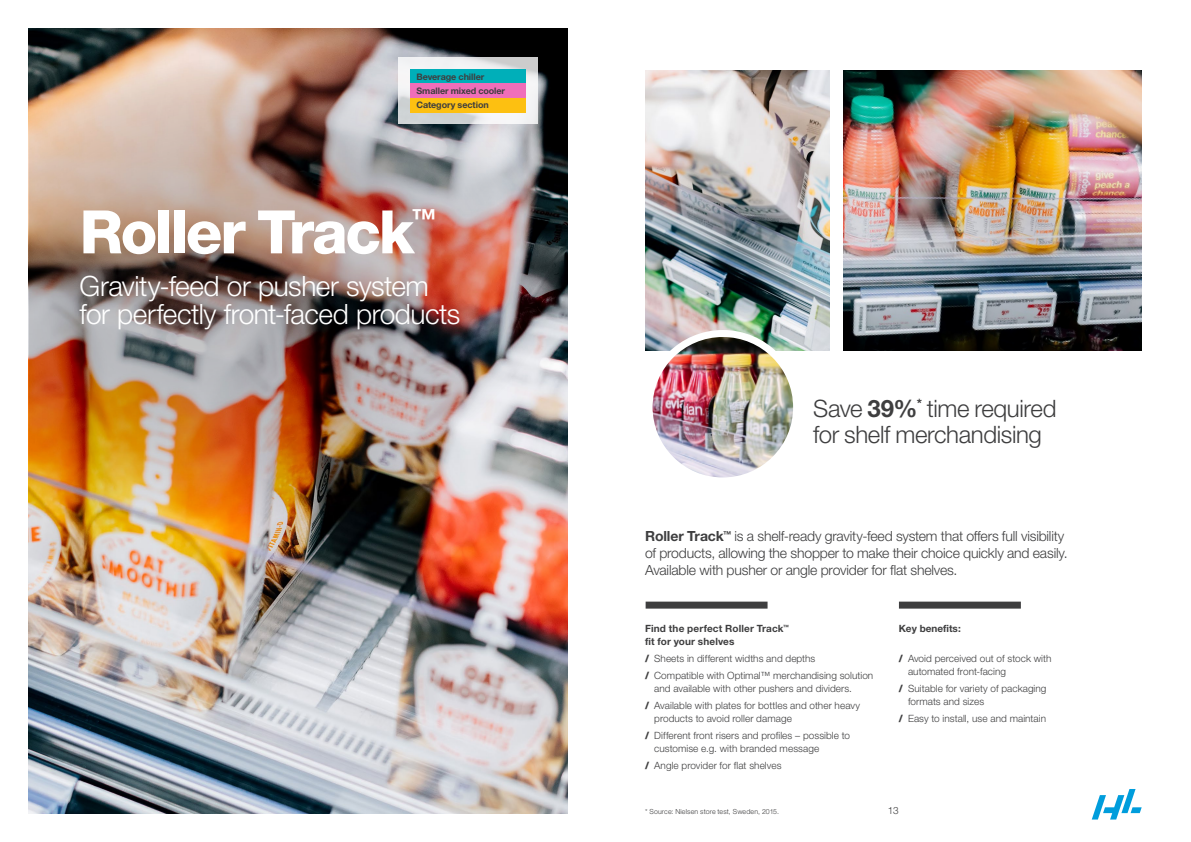
<style>
.page{position:relative;width:1191px;height:842px;background:#fff}
.page>*{position:absolute;margin:0;border:0;box-sizing:border-box;transform-origin:0 0}
.BEA_Concept_Body_tex{font:800 60px "Helvetica Neue LTW1 G";letter-spacing:-.04em;color:#fff}
.Concept_small_Headli{font:300 28px/28px "Helvetica Neue LTW1 G";letter-spacing:-.015em;color:#fff}
.BEA_Concept_Body_tex-2{font:700 25.1px "Helvetica Neue LTW1 G";color:#fff}
.BEA_Concept_Body_tex-3{font:300 24px/26px "Helvetica Neue LTW1 G";letter-spacing:-.015em;color:#3e3e3f}
.Concept_small_Headli-2{font:300 14px/16.8px "Helvetica Neue LTW1 G";letter-spacing:-.01em;color:#3e3e3f}
.Concept_small_Headli-3{font:300 10px/12.8px "Helvetica Neue LTW1 G";letter-spacing:.005em;color:#3e3e3f}
.Concept_small_Headli-4{font:700 10px/13px "Helvetica Neue LTW1 G";letter-spacing:.01em;color:#3e3e3f}
.t1{font:700 9px "Helvetica Neue LTW1 G";letter-spacing:-.005em;color:#3e3e3f}
.Concept_small_Headli-5{font:300 7px "Helvetica Neue LTW1 G";letter-spacing:.02em;color:#3e3e3f}
.s1{font-weight:700}
.s2{font-weight:800}
</style>
<div class="page">
<svg style="left:1092px;top:789px;width:49px;height:30px"></svg>
<img style="left:28px;top:28px;width:539px;height:786px">
<img style="left:28px;top:53px;width:540px;height:486px">
<img style="left:645px;top:70px;width:184px;height:281px">
<img style="left:843px;top:70px;width:298px;height:281px">
<img style="left:649px;top:333px;width:147px;height:148px;border-radius:74px">
<div style="left:645px;top:330px;width:155px;height:154px;border:7px solid #fff;border-radius:50%"></div>
<svg style="left:399px;top:58px;width:139px;height:66px;fill:#efeef0"></svg>
<div style="left:411px;top:70px;width:115px;height:14px;background:#00afb9"></div>
<div style="left:411px;top:84px;width:115px;height:14px;background:#f06eb9"></div>
<div style="left:411px;top:98px;width:115px;height:14px;background:#fdc011"></div>
<div style="left:645px;top:602px;width:122px;height:7px;background:#3e3e3f"></div>
<div style="left:899px;top:602px;width:121px;height:7px;background:#3e3e3f"></div>
<p class="t1" style="left:416px;top:71px;width:69px">Beverage chiller</p>
<p class="t1" style="left:416px;top:85px;width:90px">Smaller mixed cooler</p>
<p class="t1" style="left:416px;top:99px;width:74px">Category section</p>
<p class="BEA_Concept_Body_tex-2" style="left:411px;top:203px;width:27px">™</p>
<p class="BEA_Concept_Body_tex" style="left:80px;top:196px;width:336px">Roller Track</p>
<p class="Concept_small_Headli" style="left:80px;top:272px;width:382px">Gravity-feed or pusher system for perfectly front-faced products</p>
<p class="BEA_Concept_Body_tex-3" style="left:813px;top:395px;width:245px">Save <span class="s1">39%</span><sup>*</sup> time required for shelf merchandising</p>
<p class="Concept_small_Headli-2" style="left:645px;top:528px;width:424px"><span class="s1">Roller Track</span><sup>™</sup> is a shelf-ready gravity-feed system that offers full visibility of products, allowing the shopper to make their choice quickly and easily.<br>Available with pusher or angle provider for flat shelves.</p>
<p class="Concept_small_Headli-4" style="left:645px;top:622px;width:145px">Find the perfect Roller Track<sup>™ </sup>fit for your shelves</p>
<p class="Concept_small_Headli-3" style="left:645px;top:652px;width:172px"><span class="s2">/</span> Sheets in different widths and depths</p>
<p class="Concept_small_Headli-3" style="left:654px;top:669px;width:221px;text-indent:-9px"><span class="s2">/</span> Compatible with Optimal™ merchandising solution and available with other pushers and dividers.</p>
<p class="Concept_small_Headli-3" style="left:654px;top:699px;width:207px;text-indent:-9px"><span class="s2">/</span> Available with plates for bottles and other heavy products to avoid roller damage</p>
<p class="Concept_small_Headli-3" style="left:654px;top:729px;width:197px;text-indent:-9px"><span class="s2">/</span> Different front risers and profiles – possible to customise e.g. with branded message</p>
<p class="Concept_small_Headli-3" style="left:645px;top:759px;width:138px"><span class="s2">/</span> Angle provider for flat shelves</p>
<p class="Concept_small_Headli-5" style="left:645px;top:807px;width:135px">* Source: Nielsen store test, Sweden, 2015.</p>
<p class="Concept_small_Headli-4" style="left:899px;top:622px;width:63px">Key benefits:</p>
<p class="Concept_small_Headli-3" style="left:908px;top:652px;width:145px;text-indent:-9px"><span class="s2">/</span> Avoid perceived out of stock with automated front-facing</p>
<p class="Concept_small_Headli-3" style="left:908px;top:682px;width:140px;text-indent:-9px"><span class="s2">/</span> Suitable for variety of packaging formats and sizes</p>
<p class="Concept_small_Headli-3" style="left:899px;top:712px;width:149px"><span class="s2">/</span> Easy to install, use and maintain</p>
<p class="Concept_small_Headli-3" style="left:887px;top:803px;width:13px">13</p>
</div>
